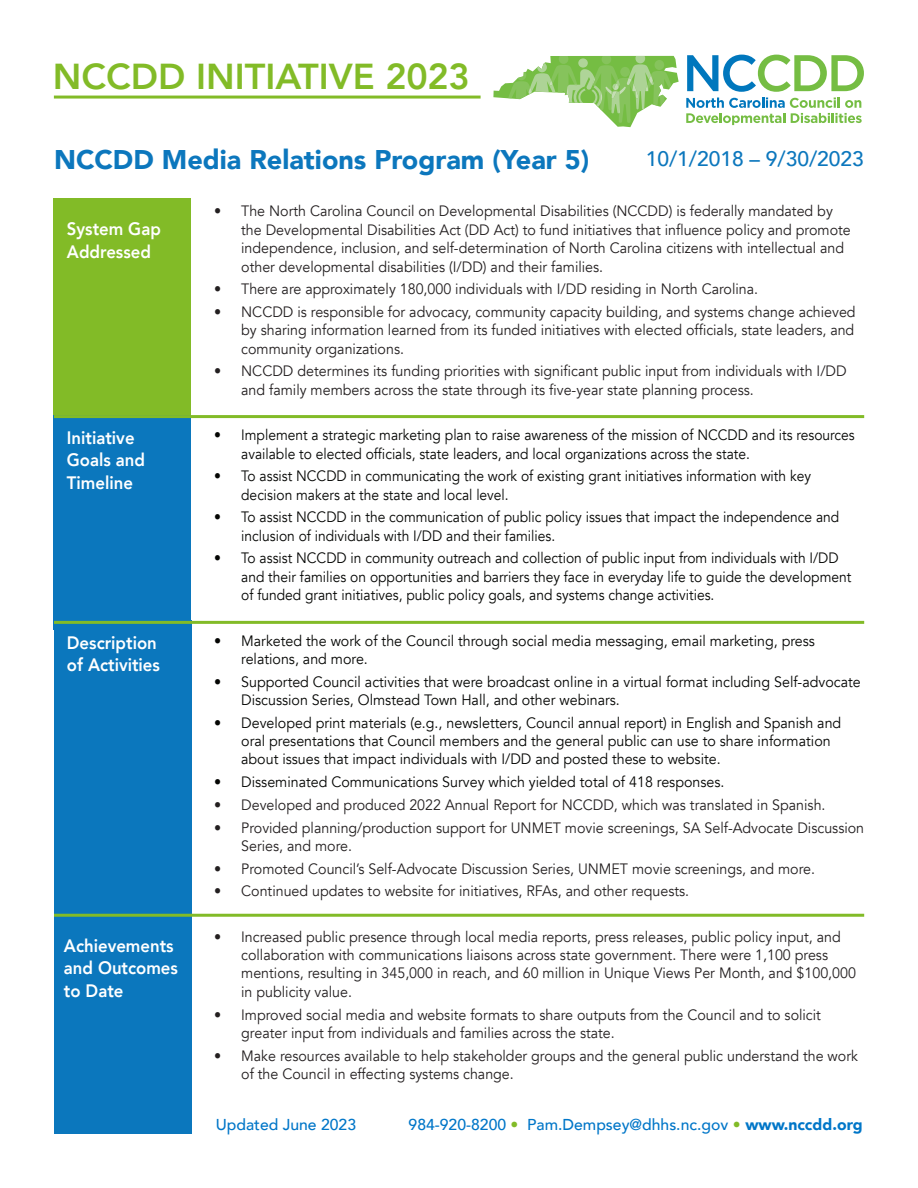
<style>
.page{position:relative;width:918px;height:1188px;background:#fff}
.page>*{position:absolute;margin:0;border:0;box-sizing:border-box;transform-origin:0 0}
.t1{font:800 36px "Avenir";color:#82bb27}
.t2{font:900 27px "Avenir";color:#0c77bd}
.document_title{font:500 21px "Avenir";color:#0c77bd}
.text{font:800 18px/22.5px "Avenir";color:#fff;scale:.93 1}
.t3{font:500 15.75px "Avenir";color:#0076c8}
.t4{font:15px/18.3px "Avenir";color:#231f20;scale:.95 1}
.t5{font:15px/18.3px "Avenir";color:#040503;scale:.92 1}
.t6{font:15px/18.3px "Avenir";color:#040503;scale:.95 1}
.s1{font-weight:900;color:#82bb27}
.s2{font-weight:900}
</style>
<div class="page">
<svg style="left:686px;top:98px;width:176px;height:27px"></svg>
<svg style="left:687px;top:55px;width:177px;height:37px"></svg>
<svg style="left:493px;top:56px;width:186px;height:71px"></svg>
<div style="left:54px;top:198px;width:137px;height:319px;background:#82bb27"></div>
<div style="left:54px;top:415px;width:137px;height:215px;background:#0b77bd"></div>
<div style="left:54px;top:621px;width:137px;height:513px;background:#0b77bd"></div>
<hr style="left:54px;top:621px;width:810px;height:3px;background:#82bb27">
<hr style="left:54px;top:914px;width:810px;height:3px;background:#82bb27">
<hr style="left:54px;top:415px;width:810px;height:3px;background:#82bb27">
<hr style="left:54px;top:96px;width:427px;height:3px;background:#82bb27">
<p class="t1" style="left:53px;top:48px;width:418px">NCCDD INITIATIVE 2023</p>
<p class="t2" style="left:54px;top:137px;width:537px">NCCDD Media Relations Program (Year 5)</p>
<p class="document_title" style="left:646px;top:141px;width:220px">10/1/2018 – 9/30/2023</p>
<p class="text" style="left:67px;top:218px;width:102px">System Gap<br>Addressed</p>
<p class="text" style="left:67px;top:426px;width:85px">Initiative<br>Goals and<br>Timeline</p>
<p class="text" style="left:67px;top:631px;width:102px">Description of Activities</p>
<p class="text" style="left:64px;top:934px;width:120px">Achievements</p>
<p class="text" style="left:64px;top:957px;width:124px">and Outcomes to Date</p>
<p class="t4" style="left:241px;top:202px;width:643px;text-indent:-27px">• The North Carolina Council on Developmental Disabilities (NCCDD) is federally mandated by the Developmental Disabilities Act (DD Act) to fund initiatives that influence policy and promote independence, inclusion, and self-determination of North Carolina citizens with intellectual and other developmental disabilities (I/DD) and their families.</p>
<p class="t4" style="left:214px;top:280px;width:574px">• There are approximately 180,000 individuals with I/DD residing in North Carolina.</p>
<p class="t4" style="left:241px;top:303px;width:648px;text-align:justify;text-indent:-27px">• NCCDD is responsible for advocacy, community capacity building, and systems change achieved by sharing information learned from its funded initiatives with elected officials, state leaders, and community organizations.</p>
<p class="t4" style="left:241px;top:362px;width:639px;text-indent:-27px">• NCCDD determines its funding priorities with significant public input from individuals with I/DD and family members across the state through its five-year state planning process.</p>
<p class="t5" style="left:241px;top:426px;width:668px;text-indent:-27px">• Implement a strategic marketing plan to raise awareness of the mission of NCCDD and its resources available to elected officials, state leaders, and local organizations across the state.</p>
<p class="t5" style="left:241px;top:467px;width:621px;text-indent:-27px">• To assist NCCDD in communicating the work of existing grant initiatives information with key decision makers at the state and local level.</p>
<p class="t5" style="left:241px;top:508px;width:652px;text-indent:-27px">• To assist NCCDD in the communication of public policy issues that impact the independence and inclusion of individuals with I/DD and their families.</p>
<p class="t5" style="left:241px;top:549px;width:665px;text-indent:-27px">• To assist NCCDD in community outreach and collection of public input from individuals with I/DD and their families on opportunities and barriers they face in everyday life to guide the development of funded grant initiatives, public policy goals, and systems change activities.</p>
<p class="t6" style="left:241px;top:632px;width:605px;text-indent:-27px">• Marketed the work of the Council through social media messaging, email marketing, press relations, and more.</p>
<p class="t6" style="left:241px;top:673px;width:654px;text-indent:-27px">• Supported Council activities that were broadcast online in a virtual format including Self-advocate<br>Discussion Series, Olmstead Town Hall, and other webinars.</p>
<p class="t6" style="left:241px;top:714px;width:633px;text-indent:-27px">• Developed print materials (e.g., newsletters, Council annual report) in English and Spanish and oral presentations that Council members and the general public can use to share information about issues that impact individuals with I/DD and posted these to website.</p>
<p class="t6" style="left:214px;top:773px;width:539px">• Disseminated Communications Survey which yielded total of 418 responses.</p>
<p class="t4" style="left:214px;top:796px;width:645px">• Developed and produced 2022 Annual Report for NCCDD, which was translated in Spanish.</p>
<p class="t4" style="left:241px;top:818px;width:657px;text-indent:-27px">• Provided planning/production support for UNMET movie screenings, SA Self-Advocate Discussion<br>Series, and more.</p>
<p class="t4" style="left:214px;top:860px;width:634px">• Promoted Council’s Self-Advocate Discussion Series, UNMET movie screenings, and more.</p>
<p class="t4" style="left:214px;top:882px;width:502px">• Continued updates to website for initiatives, RFAs, and other requests.</p>
<p class="t4" style="left:241px;top:928px;width:649px;text-indent:-27px">• Increased public presence through local media reports, press releases, public policy input, and collaboration with communications liaisons across state government. There were 1,100 press mentions, resulting in 345,000 in reach, and 60 million in Unique Views Per Month, and $100,000 in publicity value.</p>
<p class="t4" style="left:241px;top:1005px;width:612px;text-indent:-27px">• Improved social media and website formats to share outputs from the Council and to solicit greater input from individuals and families across the state.</p>
<p class="t4" style="left:241px;top:1047px;width:651px;text-indent:-27px">• Make resources available to help stakeholder groups and the general public understand the work of the Council in effecting systems change.</p>
<p class="t3" style="left:216px;top:1111px;width:142px">Updated June 2023</p>
<p class="t3" style="left:409px;top:1111px;width:456px">984-920-8200 <span class="s1">•</span> Pam.Dempsey@dhhs.nc.gov <span class="s1">•</span> <span class="s2">www.nccdd.org</span></p>
</div>
